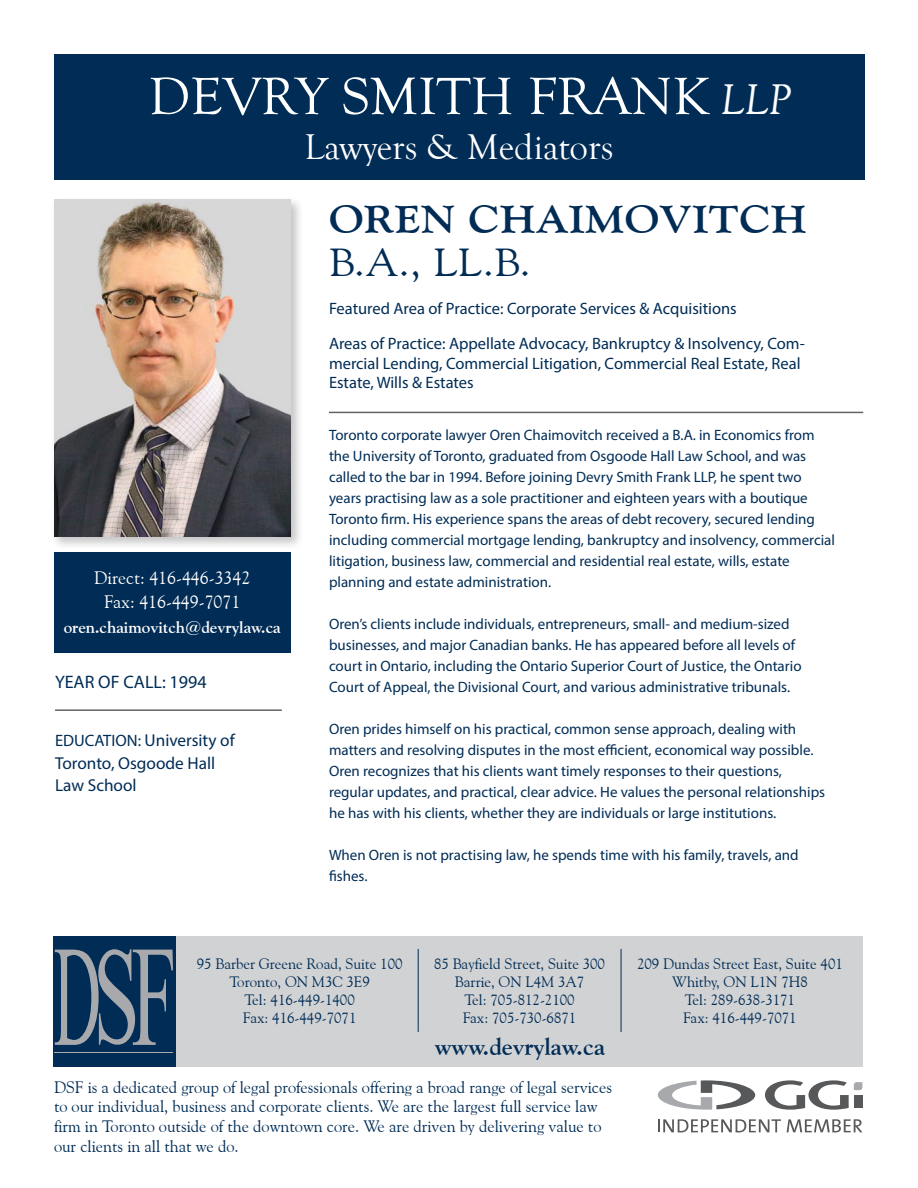
<style>
.page{position:relative;width:918px;height:1188px;background:#fff}
.page>*{position:absolute;margin:0;border:0;box-sizing:border-box;transform-origin:0 0}
.t1{font:54px "Goudy Old Style T";color:#fff;scale:1.04 1}
.t2{font:700 39px "Goudy Old Style BT";letter-spacing:.02em;color:#002c55;scale:1.1 1}
.t3{font:39px "Goudy Old Style BT";color:#002c55;scale:1.1 1}
.t4{font:36.75px "Goudy Old Style T";color:#fff}
.t5{font:700 24px "Goudy Old Style BT";color:#002c55}
.t6{font:18.15px "Myriad Pro";color:#002c55}
.t7{font:18px/24.8px "Goudy Old Style BT";color:#fff;text-align:center}
.t8{font:17.25px/22.5px "Myriad Pro";color:#002c55}
.t9{font:16.5px/19.8px "Goudy Old Style BT";color:#002c55}
.t10{font:16.5px/35.2px "Myriad Pro";color:#002c55}
.t11{font:700 16.5px "Goudy Old Style BT";color:#fff}
.t12{font:15px/21px "Myriad Pro";color:#002c55}
.t13{font:15px/18px "Goudy Old Style BT";color:#002c55;text-align:center}
.s1{font-style:italic;font-size:44.1px}
.s2{font-size:16.5px}
</style>
<div class="page">
<div style="left:54px;top:54px;width:810px;height:125px;background:#002c55"></div>
<div style="left:54px;top:553px;width:237px;height:100px;background:#002c55"></div>
<div style="left:51px;top:196px;width:253px;height:354px;background:#231f20;opacity:.26"></div>
<img style="left:54px;top:200px;width:237px;height:337px">
<hr style="left:55px;top:709px;width:227px;height:2px;background:#636366">
<hr style="left:329px;top:412px;width:534px;height:1px;background:#636366">
<svg style="left:765px;top:1080px;width:97px;height:30px"></svg>
<svg style="left:658px;top:1080px;width:97px;height:30px"></svg>
<svg style="left:658px;top:1119px;width:123px;height:13px"></svg>
<svg style="left:787px;top:1119px;width:75px;height:13px"></svg>
<div style="left:177px;top:936px;width:686px;height:131px;background:#d1d2d4"></div>
<div style="left:53px;top:936px;width:122px;height:131px;background:#002c55"></div>
<svg style="left:55px;top:949px;width:118px;height:96px"></svg>
<hr style="left:55px;top:1052px;width:118px;height:1px;background:#a8a9ad">
<hr style="left:418px;top:949px;width:1px;height:83px;background:#002c55">
<hr style="left:621px;top:949px;width:1px;height:83px;background:#002c55">
<h1 class="t1" style="left:148px;top:75px;width:619px">DEVRY SMITH FRANK <span class="s1">LLP</span></h1>
<h3 class="t4" style="left:304px;top:132px;width:311px">Lawyers &amp; Mediators</h3>
<p class="t7" style="left:94px;top:566px;width:158px">Direct: 416-446-3342<br>Fax: 416-449-7071</p>
<p class="t11" style="left:64px;top:621px;width:219px">oren.chaimovitch@devrylaw.ca</p>
<p class="t6" style="left:55px;top:675px;width:153px">YEAR OF CALL: 1994</p>
<p class="t8" style="left:55px;top:731px;width:181px"><span class="s2">EDUCATION:</span> University of<br>Toronto, Osgoode Hall<br>Law School</p>
<h2 class="t2" style="left:329px;top:204px;width:435px">OREN CHAIMOVITCH</h2>
<h2 class="t3" style="left:329px;top:247px;width:185px">B.A., LL.B.</h2>
<p class="t10" style="left:329px;top:293px;width:477px">Featured Area of Practice: Corporate Services &amp; Acquisitions<br>Areas of Practice: Appellate Advocacy, Bankruptcy &amp; Insolvency, Com-</p>
<p class="t10" style="left:329px;top:355px;width:473px;line-height:19.5px">mercial Lending, Commercial Litigation, Commercial Real Estate, Real<br>Estate, Wills &amp; Estates</p>
<p class="t12" style="left:329px;top:426px;width:508px">Toronto corporate lawyer Oren Chaimovitch received a B.A. in Economics from the University of Toronto, graduated from Osgoode Hall Law School, and was called to the bar in 1994. Before joining Devry Smith Frank LLP, he spent two years practising law as a sole practitioner and eighteen years with a boutique Toronto firm. His experience spans the areas of debt recovery, secured lending including commercial mortgage lending, bankruptcy and insolvency, commercial litigation, business law, commercial and residential real estate, wills, estate planning and estate administration.</p>
<p class="t12" style="left:329px;top:615px;width:474px">Oren’s clients include individuals, entrepreneurs, small- and medium-sized businesses, and major Canadian banks. He has appeared before all levels of court in Ontario, including the Ontario Superior Court of Justice, the Ontario Court of Appeal, the Divisional Court, and various administrative tribunals.</p>
<p class="t12" style="left:329px;top:720px;width:498px">Oren prides himself on his practical, common sense approach, dealing with matters and resolving disputes in the most efficient, economical way possible.<br>Oren recognizes that his clients want timely responses to their questions, regular updates, and practical, clear advice. He values the personal relationships he has with his clients, whether they are individuals or large institutions.</p>
<p class="t12" style="left:329px;top:846px;width:471px">When Oren is not practising law, he spends time with his family, travels, and fishes.</p>
<p class="t13" style="left:197px;top:956px;width:207px">95 Barber Greene Road, Suite 100<br>Toronto, ON M3C 3E9<br>Tel: 416-449-1400<br>Fax: 416-449-7071</p>
<p class="t13" style="left:637px;top:956px;width:207px">209 Dundas Street East, Suite 401<br>Whitby, ON L1N 7H8<br>Tel: 289-638-3171<br>Fax: 416-449-7071</p>
<p class="t13" style="left:434px;top:956px;width:172px">85 Bayfield Street, Suite 300<br>Barrie, ON L4M 3A7<br>Tel: 705-812-2100<br>Fax: 705-730-6871</p>
<h3 class="t5" style="left:435px;top:1037px;width:172px">www.devrylaw.ca</h3>
<p class="t9" style="left:54px;top:1078px;width:560px">DSF is a dedicated group of legal professionals offering a broad range of legal services to our individual, business and corporate clients. We are the largest full service law firm in Toronto outside of the downtown core. We are driven by delivering value to our clients in all that we do.</p>
</div>
